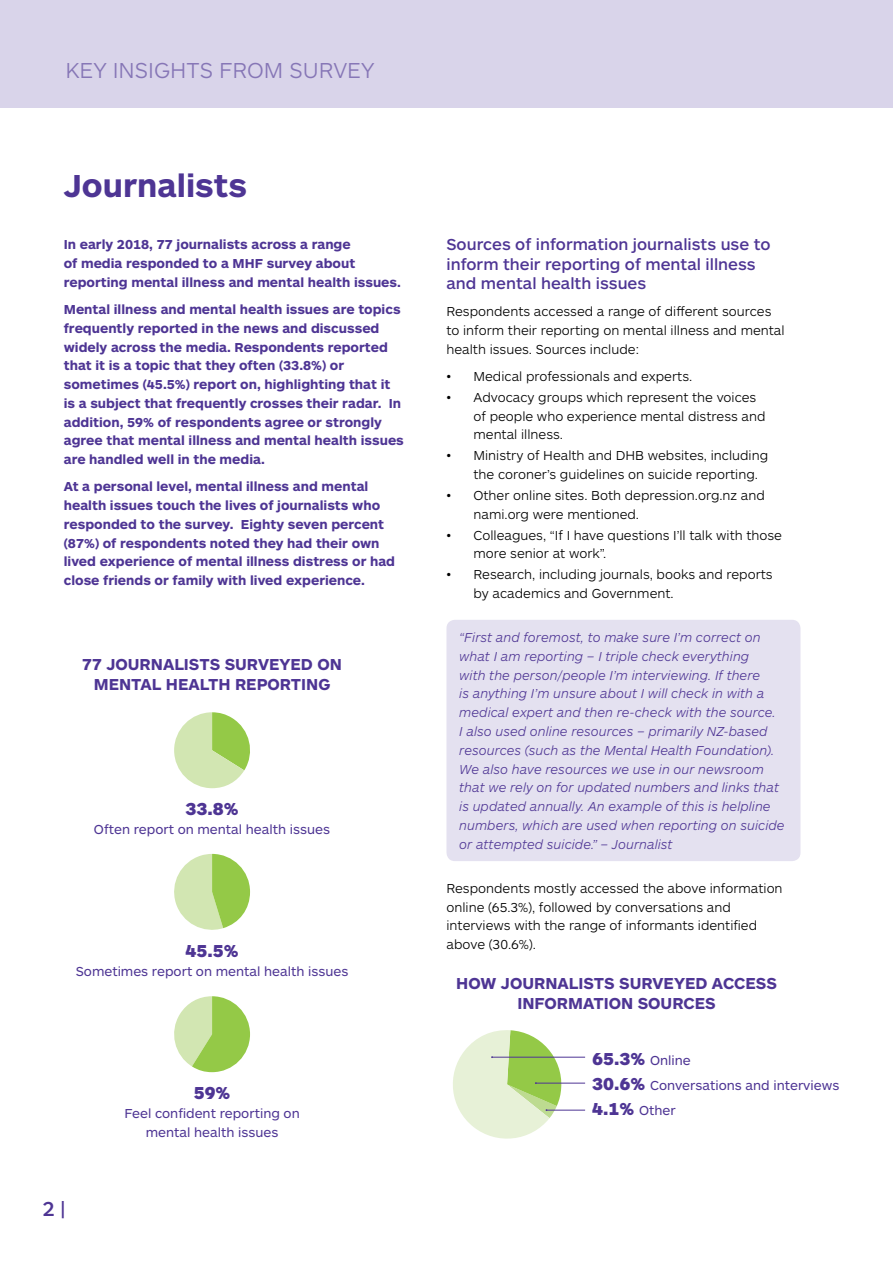
<style>
.page{position:relative;width:893px;height:1263px;background:#fff}
.page>*{position:absolute;margin:0;border:0;box-sizing:border-box;transform-origin:0 0}
.t1{font:700 33px "ARS Maquette Pro";color:#4e3594}
.t2{font:300 22.5px "ARS Maquette Pro";color:#8676b6}
.t3{font:500 21px "ARS Maquette Pro";color:#4e3594}
.t4{font:900 18px "ARS Maquette Pro";color:#4e3594}
.t5{font:500 16.5px/19.5px "ARS Maquette Pro";color:#4e3594}
.t6{font:700 16.5px/19.8px "ARS Maquette Pro";color:#4e3594;text-align:center}
.t7{font:700 13.5px/18.8px "ARS Maquette Pro";color:#4e3594}
.t8{font:300 13.5px/18.8px "ARS Maquette Pro";color:#000}
.t9{font:italic 300 13.5px/18.8px "ARS Maquette Pro";color:#4e3594}
.t10{font:13.5px/25.2px "ARS Maquette Pro";color:#4e3594;text-align:center}
.s1{font-weight:900;font-size:18px}
</style>
<div class="page">
<div style="left:446px;top:620px;width:354px;height:241px;background:#e4e1f0;border-radius:9px"></div>
<div style="left:0;top:0;width:893px;height:107px;background:#d9d4ea"></div>
<svg style="left:174px;top:712px;width:76px;height:76px"></svg>
<svg style="left:174px;top:854px;width:76px;height:76px"></svg>
<svg style="left:174px;top:996px;width:76px;height:76px"></svg>
<hr style="left:492px;top:1057px;width:93px;height:1px;background:#4e3594">
<hr style="left:536px;top:1083px;width:49px;height:1px;background:#4e3594">
<hr style="left:546px;top:1110px;width:39px;height:1px;background:#4e3594">
<svg style="left:453px;top:1030px;width:110px;height:109px"></svg>
<h2 class="t2" style="left:65px;top:55px;width:311px">KEY INSIGHTS FROM SURVEY</h2>
<h1 class="t1" style="left:64px;top:164px;width:185px">Journalists</h1>
<p class="t7" style="left:64px;top:234px;width:339px">In early 2018, 77 journalists across a range<br>of media responded to a MHF survey about reporting mental illness and mental health issues.</p>
<p class="t7" style="left:64px;top:299px;width:342px">Mental illness and mental health issues are topics frequently reported in the news and discussed widely across the media. Respondents reported that it is a topic that they often (33.8%) or sometimes (45.5%) report on, highlighting that it is a subject that frequently crosses their radar. In addition, 59% of respondents agree or strongly agree that mental illness and mental health issues are handled well in the media.</p>
<p class="t7" style="left:64px;top:477px;width:333px">At a personal level, mental illness and mental health issues touch the lives of journalists who responded to the survey. Eighty seven percent (87%) of respondents noted they had their own lived experience of mental illness distress or had close friends or family with lived experience.</p>
<p class="t6" style="left:82px;top:654px;width:261px">77 JOURNALISTS SURVEYED ON<br>MENTAL HEALTH REPORTING</p>
<h3 class="t4" style="left:186px;top:797px;width:55px">33.8%</h3>
<p class="t10" style="left:94px;top:816px;width:238px">Often report on mental health issues</p>
<h3 class="t4" style="left:186px;top:939px;width:55px">45.5%</h3>
<p class="t10" style="left:76px;top:958px;width:274px">Sometimes report on mental health issues</p>
<h3 class="t3" style="left:43px;top:1195px;width:24px">2 |</h3>
<h3 class="t4" style="left:194px;top:1081px;width:38px">59%</h3>
<p class="t10" style="left:124px;top:1103px;width:177px;line-height:18.8px">Feel confident reporting on mental health issues</p>
<p class="t5" style="left:446px;top:234px;width:326px">Sources of information journalists use to inform their reporting of mental illness and mental health issues</p>
<p class="t8" style="left:446px;top:302px;width:340px">Respondents accessed a range of different sources to inform their reporting on mental illness and mental health issues. Sources include:</p>
<p class="t8" style="left:446px;top:366px;width:247px">• Medical professionals and experts.</p>
<p class="t8" style="left:473px;top:387px;width:293px;text-indent:-27px">• Advocacy groups which represent the voices of people who experience mental distress and mental illness.</p>
<p class="t8" style="left:473px;top:446px;width:296px;text-indent:-27px">• Ministry of Health and DHB websites, including the coroner’s guidelines on suicide reporting.</p>
<p class="t8" style="left:473px;top:485px;width:293px;text-indent:-27px">• Other online sites. Both depression.org.nz and nami.org were mentioned.</p>
<p class="t8" style="left:473px;top:525px;width:310px;text-indent:-27px">• Colleagues, “If I have questions I’ll talk with those more senior at work”.</p>
<p class="t8" style="left:473px;top:564px;width:301px;text-indent:-27px">• Research, including journals, books and reports by academics and Government.</p>
<p class="t9" style="left:459px;top:627px;width:327px">“First and foremost, to make sure I’m correct on what I am reporting – I triple check everything<br>with the person/people I’m interviewing. If there<br>is anything I’m unsure about I will check in with a medical expert and then re-check with the source.<br>I also used online resources – primarily NZ-based resources (such as the Mental Health Foundation).<br>We also have resources we use in our newsroom that we rely on for updated numbers and links that is updated annually. An example of this is helpline numbers, which are used when reporting on suicide or attempted suicide.” – Journalist</p>
<p class="t8" style="left:446px;top:878px;width:338px">Respondents mostly accessed the above information online (65.3%), followed by conversations and interviews with the range of informants identified above (30.6%).</p>
<p class="t6" style="left:456px;top:972px;width:322px">HOW JOURNALISTS SURVEYED ACCESS<br>INFORMATION SOURCES</p>
<p class="t10" style="left:592px;top:1047px;width:249px;text-align:left"><span class="s1">65.3%</span> Online<br><span class="s1">30.6%</span> Conversations and interviews<br><span class="s1">4.1%</span> Other</p>
</div>
